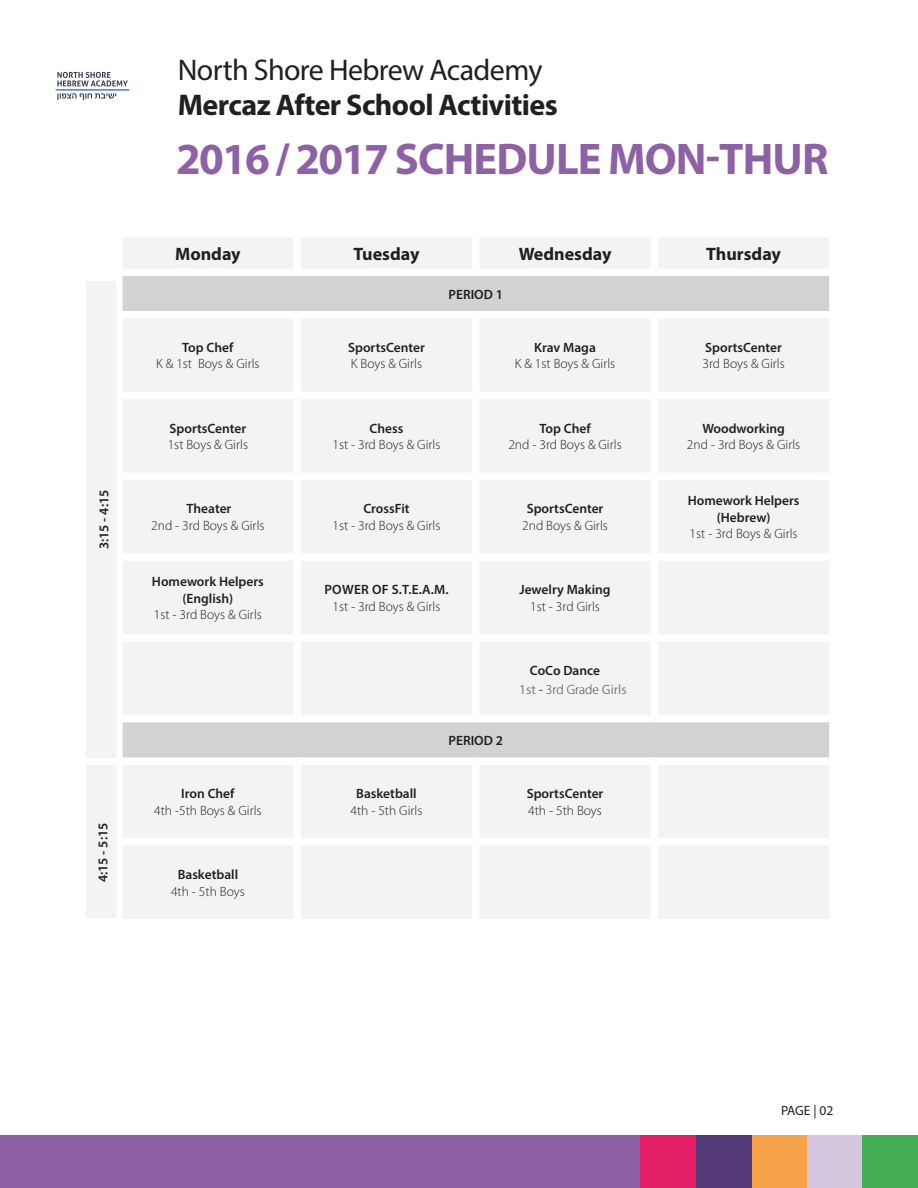
<style>
.page{position:relative;width:918px;height:1188px;background:#fff}
.page>*{position:absolute;margin:0;border:0;box-sizing:border-box;transform-origin:0 0}
.t1{font:700 44.55px "Myriad Pro";letter-spacing:-.02em;color:#8e61a5}
.t2{font:700 30px "Myriad Pro";letter-spacing:-.02em;color:#231f20}
.t3{font:30px "Myriad Pro";letter-spacing:-.02em;color:#231f20}
.t4{font:700 18px "Myriad Pro";color:#231f20}
.t5{font:300 13.5px "Myriad Pro";color:#231f20}
.t6{font:600 13.5px/16.5px "Myriad Pro";color:#231f20;text-align:center}
.t7{font:13.5px "Myriad Pro";letter-spacing:-.005em;color:#231f20}
.s1{font-weight:400;color:#808080}
.s2{font-weight:400;color:#404040}
.s3{font-weight:300;color:#404040}
</style>
<div class="page">
<div style="left:0;top:1135px;width:643px;height:53px;background:#8e61a5"></div>
<div style="left:640px;top:1135px;width:56px;height:53px;background:#e32065"></div>
<div style="left:696px;top:1135px;width:56px;height:53px;background:#543978"></div>
<div style="left:752px;top:1135px;width:56px;height:53px;background:#f6a248"></div>
<div style="left:807px;top:1135px;width:56px;height:53px;background:#d5c6df"></div>
<div style="left:863px;top:1135px;width:55px;height:53px;background:#45ad53"></div>
<img style="left:55px;top:71px;width:75px;height:30px">
<div style="left:123px;top:238px;width:706px;height:681px;background:#f2f3f4"></div>
<svg style="left:122px;top:276px;width:707px;height:481px;fill:#f2f3f4"></svg>
<div style="left:293px;top:238px;width:8px;height:30px;background:#fff"></div>
<div style="left:472px;top:238px;width:8px;height:30px;background:#fff"></div>
<div style="left:651px;top:238px;width:7px;height:30px;background:#fff"></div>
<div style="left:115px;top:268px;width:182px;height:8px;background:#fff"></div>
<div style="left:297px;top:268px;width:179px;height:8px;background:#fff"></div>
<div style="left:476px;top:268px;width:178px;height:8px;background:#fff"></div>
<div style="left:654px;top:268px;width:183px;height:8px;background:#fff"></div>
<div style="left:115px;top:311px;width:182px;height:7px;background:#fff"></div>
<div style="left:297px;top:311px;width:179px;height:7px;background:#fff"></div>
<div style="left:293px;top:318px;width:8px;height:74px;background:#fff"></div>
<div style="left:476px;top:311px;width:178px;height:7px;background:#fff"></div>
<div style="left:472px;top:318px;width:8px;height:74px;background:#fff"></div>
<div style="left:654px;top:311px;width:183px;height:7px;background:#fff"></div>
<div style="left:651px;top:318px;width:7px;height:74px;background:#fff"></div>
<div style="left:115px;top:392px;width:182px;height:7px;background:#fff"></div>
<div style="left:297px;top:392px;width:179px;height:7px;background:#fff"></div>
<div style="left:293px;top:399px;width:8px;height:74px;background:#fff"></div>
<div style="left:476px;top:392px;width:178px;height:7px;background:#fff"></div>
<div style="left:472px;top:399px;width:8px;height:74px;background:#fff"></div>
<div style="left:654px;top:392px;width:183px;height:7px;background:#fff"></div>
<div style="left:651px;top:399px;width:7px;height:74px;background:#fff"></div>
<div style="left:115px;top:473px;width:182px;height:7px;background:#fff"></div>
<div style="left:297px;top:473px;width:179px;height:7px;background:#fff"></div>
<div style="left:293px;top:480px;width:8px;height:73px;background:#fff"></div>
<div style="left:476px;top:473px;width:178px;height:7px;background:#fff"></div>
<div style="left:472px;top:480px;width:8px;height:73px;background:#fff"></div>
<div style="left:654px;top:473px;width:183px;height:7px;background:#fff"></div>
<div style="left:651px;top:480px;width:7px;height:73px;background:#fff"></div>
<div style="left:115px;top:553px;width:182px;height:8px;background:#fff"></div>
<div style="left:297px;top:553px;width:179px;height:8px;background:#fff"></div>
<div style="left:293px;top:561px;width:8px;height:73px;background:#fff"></div>
<div style="left:476px;top:553px;width:178px;height:8px;background:#fff"></div>
<div style="left:472px;top:561px;width:8px;height:73px;background:#fff"></div>
<div style="left:654px;top:553px;width:183px;height:8px;background:#fff"></div>
<div style="left:651px;top:561px;width:7px;height:73px;background:#fff"></div>
<div style="left:115px;top:634px;width:182px;height:8px;background:#fff"></div>
<div style="left:297px;top:634px;width:179px;height:8px;background:#fff"></div>
<div style="left:293px;top:642px;width:8px;height:73px;background:#fff"></div>
<div style="left:476px;top:634px;width:178px;height:8px;background:#fff"></div>
<div style="left:472px;top:642px;width:8px;height:73px;background:#fff"></div>
<div style="left:654px;top:634px;width:183px;height:8px;background:#fff"></div>
<div style="left:651px;top:642px;width:7px;height:73px;background:#fff"></div>
<div style="left:115px;top:715px;width:182px;height:7px;background:#fff"></div>
<div style="left:297px;top:715px;width:179px;height:7px;background:#fff"></div>
<div style="left:476px;top:715px;width:178px;height:7px;background:#fff"></div>
<div style="left:654px;top:715px;width:183px;height:7px;background:#fff"></div>
<div style="left:115px;top:757px;width:182px;height:8px;background:#fff"></div>
<div style="left:297px;top:757px;width:179px;height:8px;background:#fff"></div>
<div style="left:293px;top:765px;width:8px;height:73px;background:#fff"></div>
<div style="left:476px;top:757px;width:178px;height:8px;background:#fff"></div>
<div style="left:472px;top:765px;width:8px;height:73px;background:#fff"></div>
<div style="left:654px;top:757px;width:183px;height:8px;background:#fff"></div>
<div style="left:651px;top:765px;width:7px;height:73px;background:#fff"></div>
<div style="left:115px;top:838px;width:182px;height:8px;background:#fff"></div>
<div style="left:297px;top:838px;width:179px;height:8px;background:#fff"></div>
<div style="left:293px;top:846px;width:8px;height:73px;background:#fff"></div>
<div style="left:476px;top:838px;width:178px;height:8px;background:#fff"></div>
<div style="left:472px;top:846px;width:8px;height:73px;background:#fff"></div>
<div style="left:654px;top:838px;width:183px;height:8px;background:#fff"></div>
<div style="left:651px;top:846px;width:7px;height:73px;background:#fff"></div>
<div style="left:86px;top:765px;width:31px;height:153px;background:#f2f3f4"></div>
<div style="left:86px;top:281px;width:31px;height:476px;background:#f2f3f4"></div>
<div style="left:116px;top:235px;width:6px;height:857px;background:#fff"></div>
<p class="t6" style="left:95px;top:549px;width:61px;rotate:-90deg">3:15 - 4:15</p>
<p class="t6" style="left:94px;top:882px;width:61px;rotate:-90deg">4:15 - 5:15</p>
<h2 class="t3" style="left:178px;top:51px;width:366px">North Shore Hebrew Academy</h2>
<h2 class="t2" style="left:178px;top:85px;width:382px">Mercaz After School Activities</h2>
<h1 class="t1" style="left:176px;top:129px;width:654px">2016 / 2017 SCHEDULE MON-THUR</h1>
<h3 class="t4" style="left:175px;top:242px;width:67px">Monday</h3>
<h3 class="t4" style="left:353px;top:242px;width:68px">Tuesday</h3>
<h3 class="t4" style="left:519px;top:242px;width:94px">Wednesday</h3>
<h3 class="t4" style="left:706px;top:242px;width:76px">Thursday</h3>
<p class="t6" style="left:449px;top:285px;width:56px">PERIOD 1</p>
<p class="t6" style="left:182px;top:339px;width:53px">Top Chef</p>
<p class="t5" style="left:156px;top:356px;width:105px">K &amp; 1st Boys &amp; Girls</p>
<p class="t6" style="left:170px;top:420px;width:78px">SportsCenter</p>
<p class="t5" style="left:168px;top:437px;width:82px">1st Boys &amp; Girls</p>
<p class="t6" style="left:187px;top:500px;width:46px">Theater</p>
<p class="t5" style="left:151px;top:518px;width:115px">2nd - 3rd Boys &amp; Girls</p>
<p class="t6" style="left:152px;top:573px;width:113px">Homework Helpers (English)</p>
<p class="t5" style="left:154px;top:607px;width:110px">1st - 3rd Boys &amp; Girls</p>
<p class="t6" style="left:181px;top:785px;width:55px">Iron Chef</p>
<p class="t5" style="left:154px;top:803px;width:109px">4th -5th Boys &amp; Girls</p>
<p class="t6" style="left:178px;top:866px;width:62px">Basketball</p>
<p class="t5" style="left:171px;top:884px;width:75px">4th - 5th Boys</p>
<p class="t6" style="left:348px;top:339px;width:78px">SportsCenter</p>
<p class="t5" style="left:351px;top:356px;width:73px">K Boys &amp; Girls</p>
<p class="t6" style="left:534px;top:339px;width:63px">Krav Maga</p>
<p class="t5" style="left:515px;top:356px;width:102px">K &amp; 1st Boys &amp; Girls</p>
<p class="t6" style="left:370px;top:420px;width:35px">Chess</p>
<p class="t5" style="left:332px;top:437px;width:110px">1st - 3rd Boys &amp; Girls</p>
<p class="t6" style="left:539px;top:420px;width:53px">Top Chef</p>
<p class="t5" style="left:508px;top:437px;width:115px">2nd - 3rd Boys &amp; Girls</p>
<p class="t6" style="left:363px;top:500px;width:48px">CrossFit</p>
<p class="t5" style="left:332px;top:518px;width:110px">1st - 3rd Boys &amp; Girls</p>
<p class="t6" style="left:527px;top:500px;width:78px">SportsCenter</p>
<p class="t5" style="left:522px;top:518px;width:87px">2nd Boys &amp; Girls</p>
<p class="t6" style="left:325px;top:581px;width:126px">POWER OF S.T.E.A.M.</p>
<p class="t5" style="left:332px;top:599px;width:110px">1st - 3rd Boys &amp; Girls</p>
<p class="t6" style="left:519px;top:581px;width:93px">Jewelry Making</p>
<p class="t5" style="left:530px;top:599px;width:71px">1st - 3rd Girls</p>
<p class="t6" style="left:519px;top:661px;width:109px;line-height:19px;text-align:left;text-indent:11px">CoCo Dance<br><span class="s1">1st</span> <span class="s2">-</span> <span class="s3">3rd Grade</span> <span class="s1">Girls</span></p>
<p class="t6" style="left:356px;top:785px;width:62px">Basketball</p>
<p class="t5" style="left:350px;top:803px;width:74px">4th - 5th Girls</p>
<p class="t6" style="left:449px;top:732px;width:56px">PERIOD 2</p>
<p class="t6" style="left:527px;top:785px;width:78px">SportsCenter</p>
<p class="t5" style="left:528px;top:803px;width:75px">4th - 5th Boys</p>
<p class="t6" style="left:705px;top:339px;width:78px">SportsCenter</p>
<p class="t5" style="left:702px;top:356px;width:84px">3rd Boys &amp; Girls</p>
<p class="t6" style="left:702px;top:420px;width:84px">Woodworking</p>
<p class="t5" style="left:687px;top:437px;width:115px">2nd - 3rd Boys &amp; Girls</p>
<p class="t6" style="left:688px;top:492px;width:113px">Homework Helpers (Hebrew)</p>
<p class="t5" style="left:690px;top:526px;width:110px">1st - 3rd Boys &amp; Girls</p>
<p class="t7" style="left:781px;top:1102px;width:54px">PAGE | 02</p>
</div>
